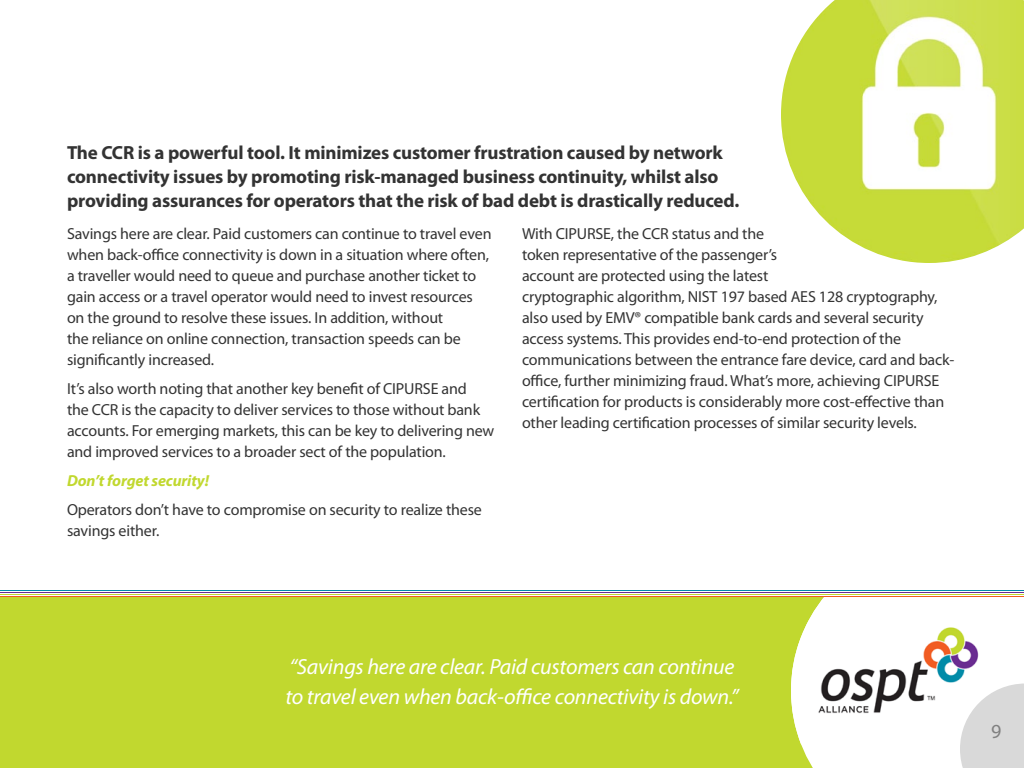
<style>
.page{position:relative;width:1024px;height:768px;background:#fff}
.page>*{position:absolute;margin:0;border:0;box-sizing:border-box;transform-origin:0 0}
.t1{font:italic 22px/30px "Myriad Pro";letter-spacing:-.01em;color:#fff}
.t2{font:20px "Myriad Pro";color:#808080}
.t3{font:700 19px/24px "Myriad Pro";letter-spacing:-.01em;color:#333}
.t4{font:16px/21px "Myriad Pro";letter-spacing:-.01em;color:#333}
.t5{font:italic 700 16px "Myriad Pro";letter-spacing:-.01em;color:#c1d82f}
</style>
<div class="page">
<div style="left:0;top:596px;width:1024px;height:172px;background:#c1d82f"></div>
<div style="left:801px;top:597px;width:223px;height:171px;background:#fff"></div>
<img style="left:791px;top:597px;width:218px;height:147px">
<svg style="left:960px;top:684px;width:64px;height:84px;background:#dfdfdf"></svg>
<img style="left:781px;top:0;width:243px;height:263px">
<hr style="left:0;top:590px;width:1024px;height:1px;background:#008ca8">
<hr style="left:0;top:592px;width:1024px;height:1px;background:#6a2c90">
<hr style="left:0;top:594px;width:1024px;height:1px;background:#c1d82f">
<hr style="left:0;top:596px;width:1024px;height:1px;background:#f15d22">
<p class="t3" style="left:67px;top:140px;width:674px">The CCR is a powerful tool. It minimizes customer frustration caused by network connectivity issues by promoting risk-managed business continuity, whilst also providing assurances for operators that the risk of bad debt is drastically reduced.</p>
<p class="t4" style="left:67px;top:223px;width:426px">Savings here are clear. Paid customers can continue to travel even when back-office connectivity is down in a situation where often, a traveller would need to queue and purchase another ticket to gain access or a travel operator would need to invest resources on the ground to resolve these issues. In addition, without<br>the reliance on online connection, transaction speeds can be significantly increased.</p>
<p class="t4" style="left:67px;top:378px;width:429px">It’s also worth noting that another key benefit of CIPURSE and<br>the CCR is the capacity to deliver services to those without bank accounts. For emerging markets, this can be key to delivering new and improved services to a broader sect of the population.</p>
<p class="t5" style="left:67px;top:470px;width:144px">Don’t forget security!</p>
<p class="t4" style="left:67px;top:499px;width:416px">Operators don’t have to compromise on security to realize these savings either.</p>
<p class="t4" style="left:522px;top:223px;width:434px">With CIPURSE, the CCR status and the<br>token representative of the passenger’s<br>account are protected using the latest<br>cryptographic algorithm, NIST 197 based AES 128 cryptography, also used by EMV® compatible bank cards and several security access systems. This provides end-to-end protection of the communications between the entrance fare device, card and back&shy;office, further minimizing fraud. What’s more, achieving CIPURSE certification for products is considerably more cost-effective than other leading certification processes of similar security levels.</p>
<p class="t1" style="left:285px;top:651px;width:455px">“Savings here are clear. Paid customers can continue to travel even when back-office connectivity is down.”</p>
<p class="t2" style="left:991px;top:719px;width:12px">9</p>
</div>
